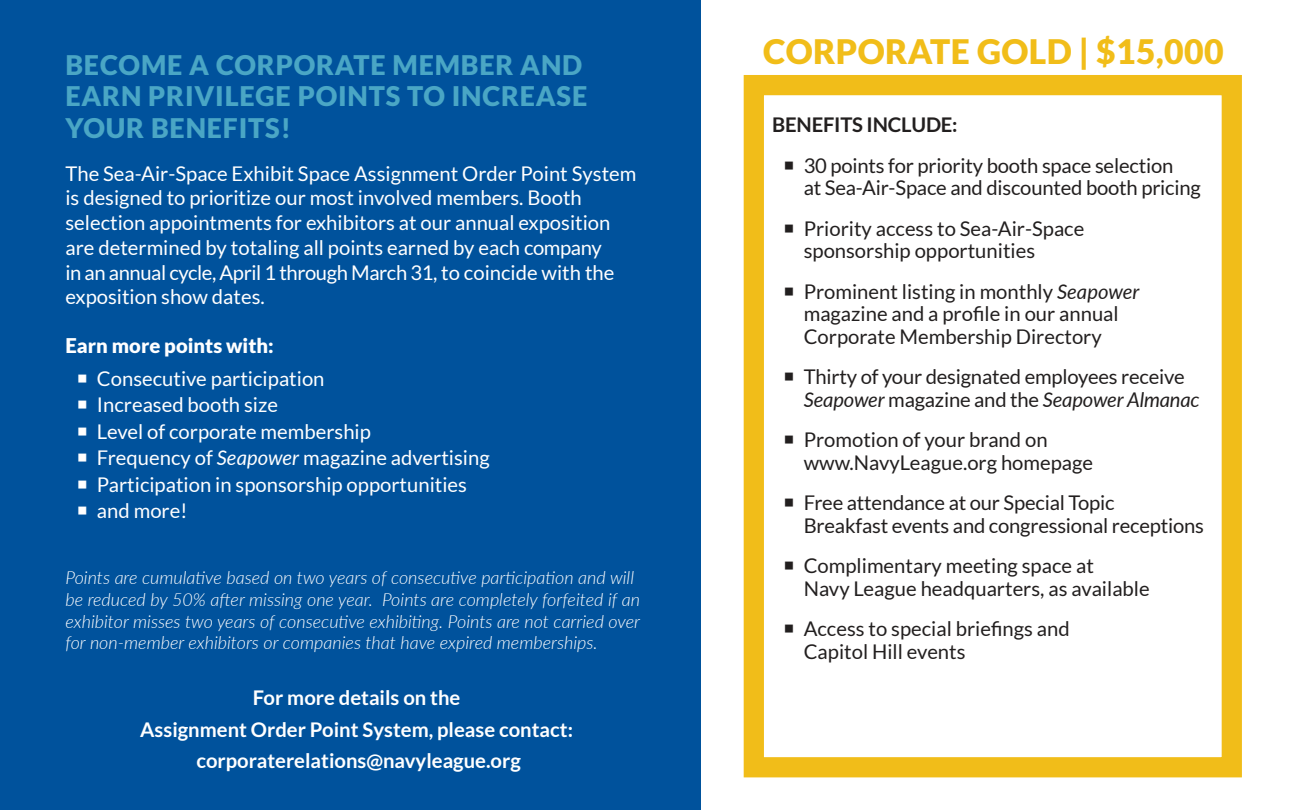
<style>
.page{position:relative;width:1296px;height:810px;background:#fff}
.page>*{position:absolute;margin:0;border:0;box-sizing:border-box;transform-origin:0 0}
.t1{font:900 33.75px "Lato";letter-spacing:.01em;color:#f1bd19}
.t2{font:900 27px/31.5px "Lato";letter-spacing:.03em;color:#4aa6c5}
.t3{font:20.25px/22.5px "Lato";color:#221f1f}
.t4{font:20.25px/24.8px "Lato";color:#fff}
.t5{font:700 20.25px/31.5px "Lato";color:#fff;text-align:center}
.t6{font:900 20.25px "Lato";color:#fff}
.t7{font:700 20.25px "Lato";letter-spacing:-.01em;color:#221f1f}
.t8{font:italic 300 18px/21.6px "Lato";color:#fff}
.s1{font-style:italic}
</style>
<div class="page">
<div style="left:744px;top:75px;width:498px;height:702px;border:20px solid #f1bd19"></div>
<div style="left:0;top:0;width:701px;height:810px;background:#00529c"></div>
<h2 class="t2" style="left:65px;top:50px;width:523px">BECOME A CORPORATE MEMBER AND<br>EARN PRIVILEGE POINTS TO INCREASE<br>YOUR BENEFITS!</h2>
<p class="t4" style="left:65px;top:162px;width:572px">The Sea-Air-Space Exhibit Space Assignment Order Point System is designed to prioritize our most involved members. Booth selection appointments for exhibitors at our annual exposition are determined by totaling all points earned by each company<br>in an annual cycle, April 1 through March 31, to coincide with the exposition show dates.</p>
<p class="t6" style="left:65px;top:336px;width:210px">Earn more points with:</p>
<p class="t4" style="left:97px;top:366px;width:394px;line-height:26.6px">Consecutive participation<br>Increased booth size<br>Level of corporate membership<br>Frequency of <span class="s1">Seapower</span> magazine advertising<br>Participation in sponsorship opportunities and more!</p>
<p class="t8" style="left:65px;top:566px;width:576px">Points are cumulative based on two years of consecutive participation and will be reduced by 50% after missing one year. Points are completely forfeited if an exhibitor misses two years of consecutive exhibiting. Points are not carried over for non-member exhibitors or companies that have expired memberships.</p>
<p class="t5" style="left:140px;top:683px;width:434px">For more details on the<br>Assignment Order Point System, please contact: corporaterelations@navyleague.org</p>
<h1 class="t1" style="left:763px;top:37px;width:462px">CORPORATE GOLD | $15,000</h1>
<p class="t7" style="left:772px;top:115px;width:187px">BENEFITS INCLUDE:</p>
<p class="t3" style="left:804px;top:155px;width:399px">30 points for priority booth space selection<br>at Sea-Air-Space and discounted booth pricing</p>
<p class="t3" style="left:804px;top:218px;width:282px">Priority access to Sea-Air-Space sponsorship opportunities</p>
<p class="t3" style="left:804px;top:281px;width:337px">Prominent listing in monthly <span class="s1">Seapower </span>magazine and a profile in our annual<br>Corporate Membership Directory</p>
<p class="t3" style="left:804px;top:366px;width:398px">Thirty of your designated employees receive<br><span class="s1">Seapower</span> magazine and the <span class="s1">Seapower Almanac</span></p>
<p class="t3" style="left:804px;top:429px;width:291px">Promotion of your brand on www.NavyLeague.org homepage</p>
<p class="t3" style="left:804px;top:492px;width:402px">Free attendance at our Special Topic<br>Breakfast events and congressional receptions</p>
<p class="t3" style="left:804px;top:555px;width:348px">Complimentary meeting space at<br>Navy League headquarters, as available</p>
<p class="t3" style="left:804px;top:617px;width:268px">Access to special briefings and<br>Capitol Hill events</p>
</div>
